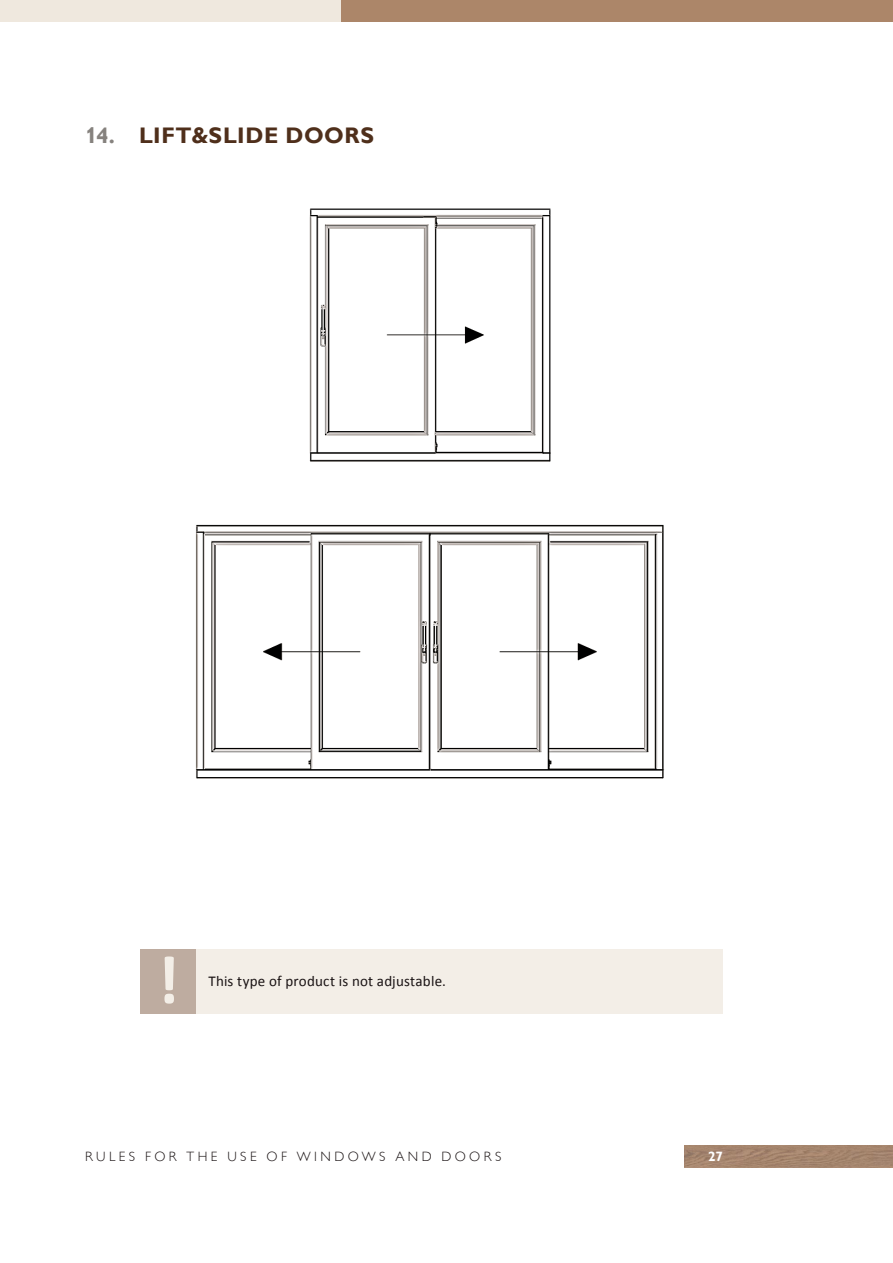
<style>
.page{position:relative;width:893px;height:1263px;background:#fff}
.page>*{position:absolute;margin:0;border:0;box-sizing:border-box;transform-origin:0 0}
.t1{font:700 69px "Calibri";color:#f3eee7}
.t2{font:700 22.5px "Gill Sans Alt One WGL";letter-spacing:.025em;color:#4f2f1b}
.t3{font:15px "Calibri";letter-spacing:.015em;color:#1a1314}
.t4{font:13.5px "Gill Sans Alt One WGL Light";letter-spacing:.25em;color:#1a1314}
.t5{font:700 13.5px "Gill Sans Alt One WGL";color:#fff}
.s1{color:#86827e}
</style>
<div class="page">
<img style="left:684px;top:1145px;width:209px;height:22px">
<div style="left:0;top:0;width:341px;height:22px;background:#efe8de"></div>
<div style="left:341px;top:0;width:552px;height:22px;background:#ac8669"></div>
<div style="left:196px;top:949px;width:527px;height:65px;background:#f3eee7"></div>
<div style="left:140px;top:949px;width:56px;height:65px;background:#beaca0"></div>
<img style="left:309px;top:208px;width:242px;height:254px">
<img style="left:195px;top:524px;width:469px;height:255px">
<h2 class="t2" style="left:85px;top:120px;width:290px"><span class="s1">14.</span> LIFT&amp;SLIDE DOORS</h2>
<h1 class="t1" style="left:157px;top:936px;width:24px">!</h1>
<p class="t3" style="left:208px;top:972px;width:239px">This type of product is not adjustable.</p>
<p class="t4" style="left:85px;top:1148px;width:418px">RULES FOR THE USE OF WINDOWS AND DOORS</p>
<p class="t5" style="left:708px;top:1147px;width:16px">27</p>
</div>
